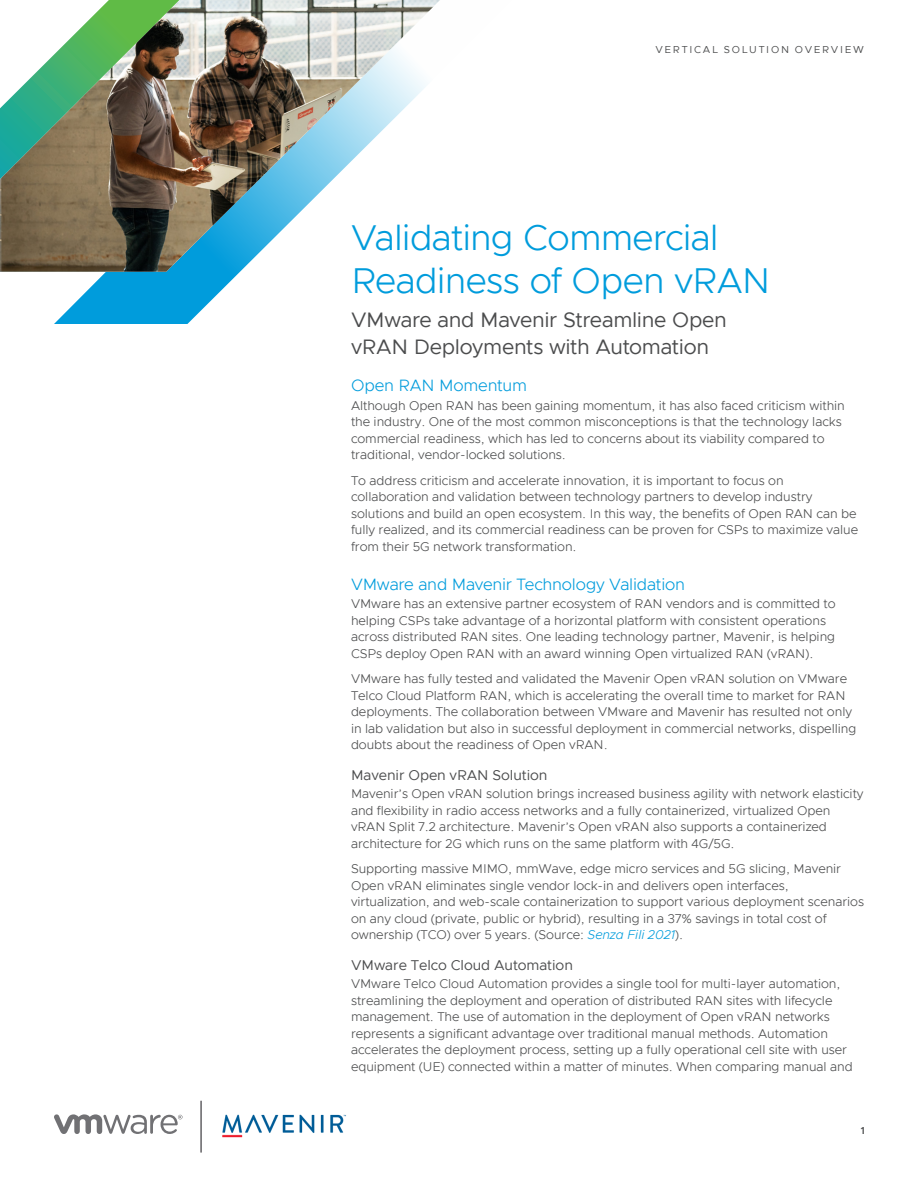
<style>
.page{position:relative;width:918px;height:1188px;background:#fff}
.page>*{position:absolute;margin:0;border:0;box-sizing:border-box;transform-origin:0 0}
._1a__MAIN_TITLE{font:300 36px/43.5px "Metropolis";letter-spacing:-.02em;color:#009cdc}
._1b__MAIN_SUB_TITLE{font:21px/27px "Metropolis";letter-spacing:-.015em;color:#4b4c4d}
._4a__SUBHEAD_1{font:300 16.5px "Metropolis";letter-spacing:-.01em;color:#009cdc}
._4a__SUBHEAD_2{font:14.25px "Metropolis";letter-spacing:-.005em;color:#4b4c4d}
._3a__BODY_TEXT{font:300 12.75px/16.5px "Metropolis";letter-spacing:-.005em;color:#4b4c4d}
.t1{font:10.2px "Metropolis";letter-spacing:.165em;color:#4b4c4d}
.t2{font:600 10.2px "Metropolis";color:#4b4c4d}
.s1{font-style:italic;color:#009cdc}
</style>
<div class="page">
<svg style="left:54px;top:1114px;width:129px;height:20px"></svg>
<svg style="left:54px;top:272px;width:186px;height:52px;fill:#009cdc"></svg>
<img style="left:0;top:0;width:440px;height:272px">
<hr style="left:200px;top:1101px;width:2px;height:52px;background:#636265">
<img style="left:222px;top:1114px;width:124px;height:24px">
<p class="t1" style="left:655px;top:44px;width:210px">VERTICAL SOLUTION OVERVIEW</p>
<p class="_1a__MAIN_TITLE" style="left:351px;top:216px;width:421px">Validating Commercial<br>Readiness of Open vRAN</p>
<p class="_1b__MAIN_SUB_TITLE" style="left:351px;top:306px;width:377px">VMware and Mavenir Streamline Open vRAN Deployments with Automation</p>
<p class="_4a__SUBHEAD_1" style="left:351px;top:375px;width:177px">Open RAN Momentum</p>
<p class="_3a__BODY_TEXT" style="left:351px;top:397px;width:495px">Although Open RAN has been gaining momentum, it has also faced criticism within the industry. One of the most common misconceptions is that the technology lacks commercial readiness, which has led to concerns about its viability compared to traditional, vendor-locked solutions.</p>
<p class="_3a__BODY_TEXT" style="left:351px;top:472px;width:509px">To address criticism and accelerate innovation, it is important to focus on collaboration and validation between technology partners to develop industry solutions and build an open ecosystem. In this way, the benefits of Open RAN can be fully realized, and its commercial readiness can be proven for CSPs to maximize value from their 5G network transformation.</p>
<p class="_4a__SUBHEAD_1" style="left:351px;top:574px;width:336px">VMware and Mavenir Technology Validation</p>
<p class="_3a__BODY_TEXT" style="left:351px;top:596px;width:486px">VMware has an extensive partner ecosystem of RAN vendors and is committed to helping CSPs take advantage of a horizontal platform with consistent operations across distributed RAN sites. One leading technology partner, Mavenir, is helping CSPs deploy Open RAN with an award winning Open virtualized RAN (vRAN).</p>
<p class="_3a__BODY_TEXT" style="left:351px;top:671px;width:507px">VMware has fully tested and validated the Mavenir Open vRAN solution on VMware Telco Cloud Platform RAN, which is accelerating the overall time to market for RAN deployments. The collaboration between VMware and Mavenir has resulted not only in lab validation but also in successful deployment in commercial networks, dispelling doubts about the readiness of Open vRAN.</p>
<p class="_4a__SUBHEAD_2" style="left:351px;top:766px;width:198px">Mavenir Open vRAN Solution</p>
<p class="_3a__BODY_TEXT" style="left:351px;top:786px;width:514px">Mavenir’s Open vRAN solution brings increased business agility with network elasticity and flexibility in radio access networks and a fully containerized, virtualized Open vRAN Split 7.2 architecture. Mavenir’s Open vRAN also supports a containerized architecture for 2G which runs on the same platform with 4G/5G.</p>
<p class="_3a__BODY_TEXT" style="left:351px;top:861px;width:515px">Supporting massive MIMO, mmWave, edge micro services and 5G slicing, Mavenir Open vRAN eliminates single vendor lock-in and delivers open interfaces, virtualization, and web-scale containerization to support various deployment scenarios on any cloud (private, public or hybrid), resulting in a 37% savings in total cost of ownership (TCO) over 5 years. (Source: <span class="s1">Senza Fili 2021</span>).</p>
<p class="_4a__SUBHEAD_2" style="left:351px;top:956px;width:223px">VMware Telco Cloud Automation</p>
<p class="_3a__BODY_TEXT" style="left:351px;top:976px;width:503px">VMware Telco Cloud Automation provides a single tool for multi-layer automation, streamlining the deployment and operation of distributed RAN sites with lifecycle management. The use of automation in the deployment of Open vRAN networks represents a significant advantage over traditional manual methods. Automation accelerates the deployment process, setting up a fully operational cell site with user equipment (UE) connected within a matter of minutes. When comparing manual and</p>
<p class="t2" style="left:861px;top:1124px;width:6px">1</p>
</div>
